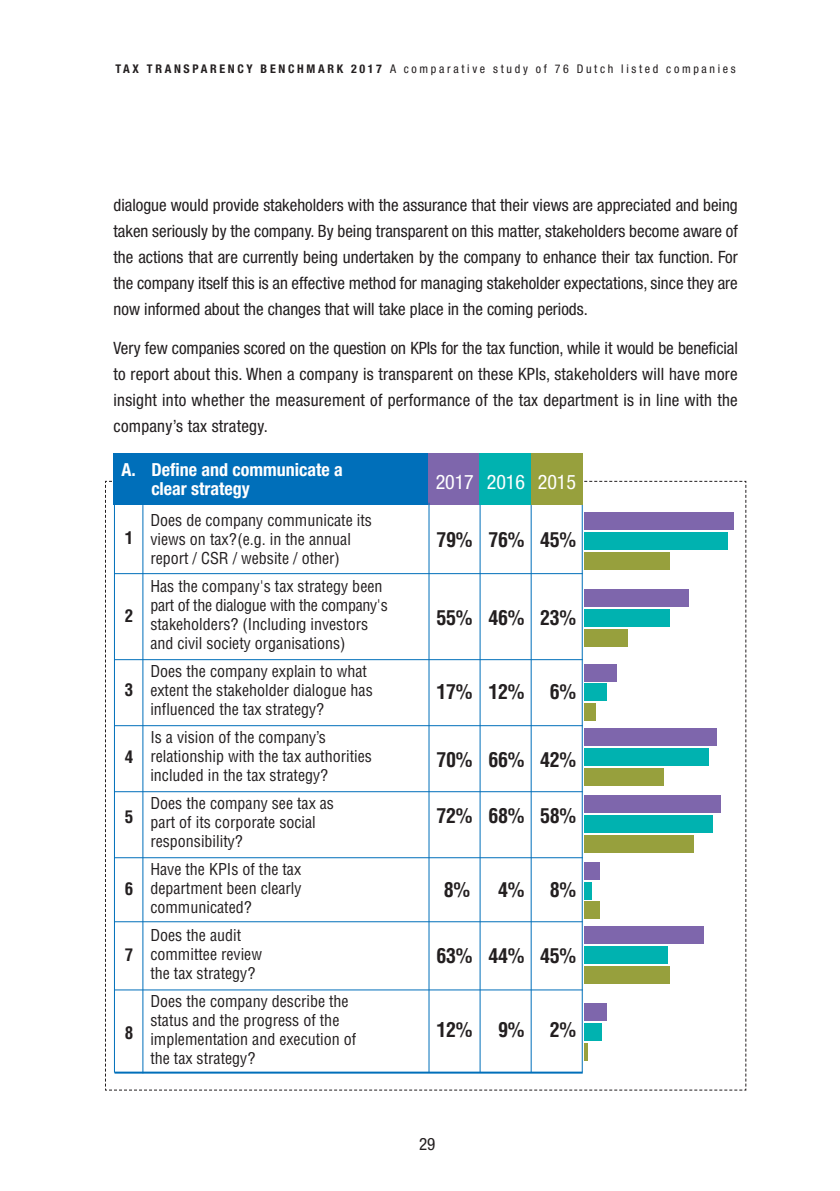
<style>
.page{position:relative;width:840px;height:1191px;background:#fff}
.page>*{position:absolute;margin:0;border:0;box-sizing:border-box;transform-origin:0 0}
.t1{font:700 condensed 20px "Helvetica";letter-spacing:-.02em;color:#231f20}
.t2{font:condensed 20px "Helvetica Neue LT Std";letter-spacing:-.005em;color:#fff}
.t3{font:700 condensed 18px/19px "Helvetica Neue LT Std";color:#fff}
.t4{font:condensed 17px/26px "Helvetica Neue LT Std";letter-spacing:.01em;color:#231f20;text-align:justify}
.t5{font:700 condensed 17px "Helvetica";color:#231f20}
.t6{font:condensed 16px/19px "Helvetica";color:#231f20}
.t7{font:condensed 12px "Helvetica Neue LT Std";letter-spacing:.22em;color:#231f20}
.s1{font-weight:700}
</style>
<div class="page">
<svg style="left:105px;top:480px;width:641px;height:611px"></svg>
<div style="left:113px;top:454px;width:468px;height:51px;background:#006fba"></div>
<div style="left:428px;top:454px;width:51px;height:51px;background:#7e66ac"></div>
<hr style="left:114px;top:573px;width:468px;height:1px;background:#006fba">
<hr style="left:114px;top:659px;width:468px;height:1px;background:#006fba">
<hr style="left:114px;top:725px;width:468px;height:1px;background:#006fba">
<hr style="left:114px;top:791px;width:468px;height:1px;background:#006fba">
<hr style="left:114px;top:857px;width:468px;height:1px;background:#006fba">
<hr style="left:114px;top:921px;width:468px;height:1px;background:#006fba">
<hr style="left:114px;top:989px;width:468px;height:1px;background:#006fba">
<hr style="left:114px;top:1071px;width:468px;height:2px;background:#006fba">
<hr style="left:114px;top:505px;width:1px;height:567px;background:#006fba">
<hr style="left:142px;top:505px;width:1px;height:568px;background:#006fba">
<hr style="left:428px;top:503px;width:1px;height:569px;background:#006fba">
<hr style="left:479px;top:503px;width:1px;height:569px;background:#006fba">
<hr style="left:530px;top:503px;width:1px;height:569px;background:#006fba">
<hr style="left:581px;top:503px;width:1px;height:569px;background:#006fba">
<div style="left:479px;top:454px;width:51px;height:51px;background:#00b2b0"></div>
<div style="left:530px;top:454px;width:52px;height:51px;background:#97a03d"></div>
<div style="left:584px;top:532px;width:143px;height:17px;background:#00b2b0"></div>
<div style="left:584px;top:512px;width:149px;height:17px;background:#7e66ac"></div>
<div style="left:584px;top:552px;width:85px;height:17px;background:#97a03d"></div>
<div style="left:584px;top:609px;width:85px;height:17px;background:#00b2b0"></div>
<div style="left:584px;top:589px;width:104px;height:17px;background:#7e66ac"></div>
<div style="left:584px;top:629px;width:43px;height:17px;background:#97a03d"></div>
<div style="left:584px;top:684px;width:22px;height:17px;background:#00b2b0"></div>
<div style="left:584px;top:664px;width:32px;height:17px;background:#7e66ac"></div>
<div style="left:584px;top:704px;width:11px;height:17px;background:#97a03d"></div>
<div style="left:584px;top:748px;width:124px;height:17px;background:#00b2b0"></div>
<div style="left:584px;top:729px;width:132px;height:17px;background:#7e66ac"></div>
<div style="left:584px;top:768px;width:79px;height:17px;background:#97a03d"></div>
<div style="left:584px;top:815px;width:128px;height:17px;background:#00b2b0"></div>
<div style="left:584px;top:795px;width:136px;height:17px;background:#7e66ac"></div>
<div style="left:584px;top:835px;width:109px;height:17px;background:#97a03d"></div>
<div style="left:584px;top:882px;width:7px;height:17px;background:#00b2b0"></div>
<div style="left:584px;top:862px;width:15px;height:17px;background:#7e66ac"></div>
<div style="left:584px;top:902px;width:15px;height:17px;background:#97a03d"></div>
<div style="left:584px;top:946px;width:83px;height:17px;background:#00b2b0"></div>
<div style="left:584px;top:927px;width:119px;height:17px;background:#7e66ac"></div>
<div style="left:584px;top:966px;width:85px;height:17px;background:#97a03d"></div>
<div style="left:584px;top:1023px;width:17px;height:17px;background:#00b2b0"></div>
<div style="left:584px;top:1003px;width:22px;height:17px;background:#7e66ac"></div>
<hr style="left:584px;top:1043px;width:3px;height:17px;background:#97a03d">
<p class="t7" style="left:115px;top:65px;width:621px"><span class="s1">TAX TRANSPARENCY BENCHMARK 2017</span> A comparative study of 76 Dutch listed companies</p>
<p class="t4" style="left:113px;top:193px;width:625px">dialogue would provide stakeholders with the assurance that their views are appreciated and being taken seriously by the company. By being transparent on this matter, stakeholders become aware of the actions that are currently being undertaken by the company to enhance their tax function. For the company itself this is an effective method for managing stakeholder expectations, since they are now informed about the changes that will take place in the coming periods.</p>
<p class="t4" style="left:113px;top:336px;width:625px">Very few companies scored on the question on KPIs for the tax function, while it would be beneficial to report about this. When a company is transparent on these KPIs, stakeholders will have more insight into whether the measurement of performance of the tax department is in line with the company’s tax strategy.</p>
<p class="t3" style="left:151px;top:462px;width:193px;text-indent:-30px">A. Define and communicate a clear strategy</p>
<p class="t2" style="left:435px;top:475px;width:142px">2017 2016 2015</p>
<p class="t5" style="left:125px;top:528px;width:10px">1</p>
<p class="t5" style="left:125px;top:606px;width:10px">2</p>
<p class="t5" style="left:125px;top:680px;width:10px">3</p>
<p class="t5" style="left:125px;top:746px;width:10px">4</p>
<p class="t5" style="left:125px;top:806px;width:10px">5</p>
<p class="t5" style="left:125px;top:878px;width:10px">6</p>
<p class="t5" style="left:125px;top:944px;width:10px">7</p>
<p class="t5" style="left:125px;top:1022px;width:10px">8</p>
<p class="t6" style="left:150px;top:511px;width:223px">Does de company communicate its views on tax?(e.g. in the annual report / CSR / website / other)</p>
<p class="t6" style="left:150px;top:577px;width:239px">Has the company's tax strategy been part of the dialogue with the company's stakeholders? (Including investors and civil society organisations)</p>
<p class="t6" style="left:150px;top:662px;width:224px">Does the company explain to what extent the stakeholder dialogue has influenced the tax strategy?</p>
<p class="t6" style="left:150px;top:728px;width:223px">Is a vision of the company’s relationship with the tax authorities included in the tax strategy?</p>
<p class="t6" style="left:150px;top:794px;width:185px">Does the company see tax as part of its corporate social responsibility?</p>
<p class="t6" style="left:150px;top:860px;width:153px;text-align:justify">Have the KPIs of the tax department been clearly communicated?</p>
<p class="t6" style="left:150px;top:926px;width:113px">Does the audit committee review the tax strategy?</p>
<p class="t6" style="left:150px;top:992px;width:207px">Does the company describe the status and the progress of the implementation and execution of the tax strategy?</p>
<p class="t1" style="left:436px;top:528px;width:141px">79% 76% 45%</p>
<p class="t1" style="left:436px;top:606px;width:141px">55% 46% 23%</p>
<p class="t1" style="left:436px;top:680px;width:89px">17% 12%</p>
<p class="t1" style="left:549px;top:680px;width:28px">6%</p>
<p class="t1" style="left:436px;top:748px;width:141px">70% 66% 42%</p>
<p class="t1" style="left:436px;top:804px;width:141px">72% 68% 58%</p>
<p class="t1" style="left:443px;top:878px;width:28px">8%</p>
<p class="t1" style="left:498px;top:878px;width:28px">4%</p>
<p class="t1" style="left:549px;top:878px;width:28px">8%</p>
<p class="t1" style="left:436px;top:944px;width:141px">63% 44% 45%</p>
<p class="t1" style="left:436px;top:1018px;width:37px">12%</p>
<p class="t1" style="left:498px;top:1018px;width:28px">9%</p>
<p class="t1" style="left:549px;top:1018px;width:28px">2%</p>
<p class="t4" style="left:419px;top:1132px;width:18px">29</p>
</div>
